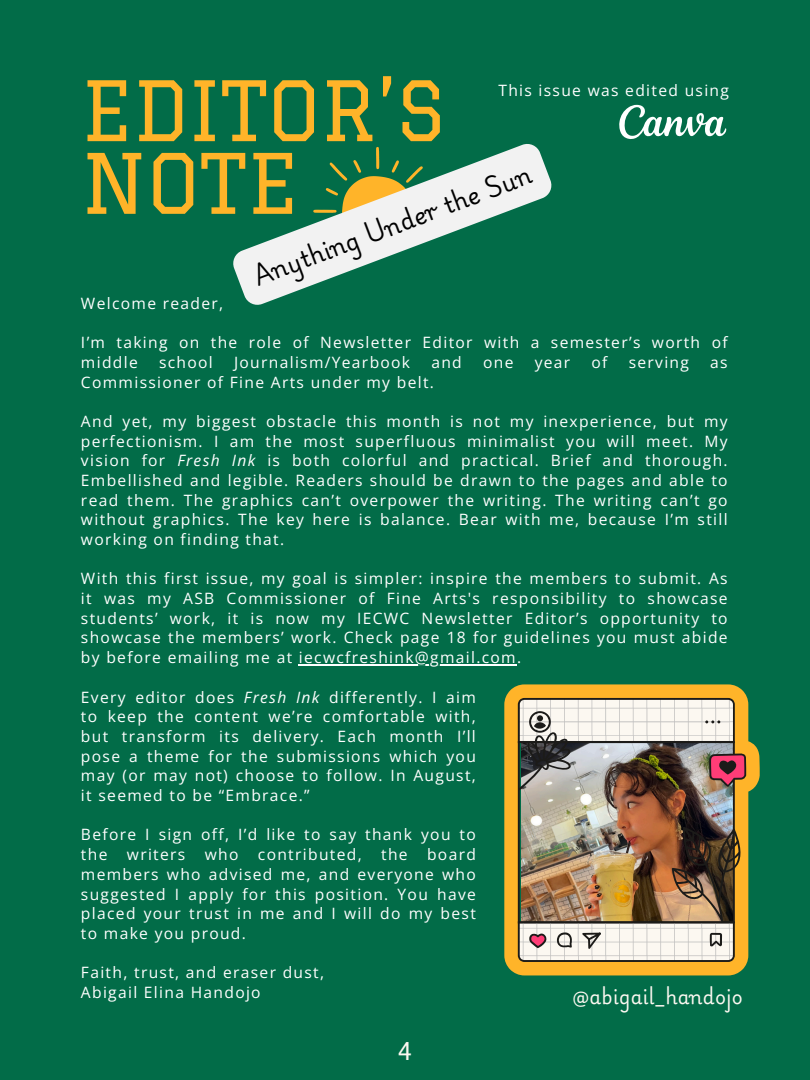
<style>
.page{position:relative;width:810px;height:1080px;background:#026c48}
.page>*{position:absolute;margin:0;border:0;box-sizing:border-box;transform-origin:0 0}
.t1{font:81.25px/72.6px "Graduate";color:#ffb429}
.t2{font:25px "Lucida Console W1 G";color:#fcf8f1}
.t3{font:22.81px "Playwrite US Modern";color:#000}
.t4{font:18.75px "Playwrite US Modern";letter-spacing:.02em;color:#fcf8f1}
.t5{font:15.62px/19.7px "Open Sans";letter-spacing:.085em;color:#fff;text-align:justify}
.s1{font-style:italic}
</style>
<div class="page">
<svg style="left:233px;top:144px;width:319px;height:161px"></svg>
<svg style="left:504px;top:684px;width:256px;height:291px;fill:#ffb429"></svg>
<svg style="left:735px;top:787px;width:10px;height:160px"></svg>
<svg style="left:735px;top:753px;width:11px;height:34px"></svg>
<img style="left:518px;top:698px;width:217px;height:264px">
<img style="left:672px;top:827px;width:71px;height:96px">
<svg style="left:518px;top:711px;width:53px;height:79px;background:#8c8c89"></svg>
<hr style="left:299px;top:664px;width:218px;height:1px;background:#fff">
<svg style="left:619px;top:104px;width:108px;height:35px"></svg>
<p class="t1" style="left:81px;top:74px;width:366px">EDITOR’S<br>NOTE</p>
<p class="t5" style="left:498px;top:80px;width:232px">This issue was edited using</p>
<p class="t3" style="left:251px;top:267px;width:296px;rotate:-21deg">Anything Under the Sun</p>
<p class="t5" style="left:81px;top:293px;width:144px">Welcome reader,</p>
<p class="t5" style="left:81px;top:332px;width:648px">I’m taking on the role of Newsletter Editor with a semester’s worth of middle</p>
<p class="t5" style="left:159px;top:352px;width:55px">school</p>
<p class="t5" style="left:234px;top:352px;width:178px">Journalism/Yearbook</p>
<p class="t5" style="left:431px;top:352px;width:32px">and</p>
<p class="t5" style="left:483px;top:352px;width:32px">one</p>
<p class="t5" style="left:535px;top:352px;width:37px">year</p>
<p class="t5" style="left:592px;top:352px;width:17px">of</p>
<p class="t5" style="left:629px;top:352px;width:62px">serving</p>
<p class="t5" style="left:710px;top:352px;width:19px">as</p>
<p class="t5" style="left:81px;top:372px;width:355px">Commissioner of Fine Arts under my belt.</p>
<p class="t5" style="left:81px;top:411px;width:648px">And yet, my biggest obstacle this month is not my inexperience, but my perfectionism. I am the most superfluous minimalist you will meet. My vision for <span class="s1">Fresh Ink</span> is both colorful and practical. Brief and thorough.<br>Embellished and legible. Readers should be drawn to the pages and able to read them. The graphics can’t overpower the writing. The writing can’t go without graphics. The key here is balance. Bear with me, because I’m still working on finding that.</p>
<p class="t5" style="left:81px;top:568px;width:648px">With this first issue, my goal is simpler: inspire the members to submit. As it was my ASB Commissioner of Fine Arts's responsibility to showcase students’ work, it is now my IECWC Newsletter Editor’s opportunity to showcase the members’ work. Check page 18 for guidelines you must abide by before emailing me at iecwcfreshink@gmail.com.</p>
<p class="t5" style="left:81px;top:687px;width:396px">Every editor does <span class="s1">Fresh Ink</span> differently. I aim to keep the content we’re comfortable with, but transform its delivery. Each month I’ll pose a theme for the submissions which you may (or may not) choose to follow. In August, it seemed to be “Embrace.”</p>
<p class="t5" style="left:81px;top:825px;width:396px">Before I sign off, I’d like to say thank you to the writers who contributed, the board members who advised me, and everyone who suggested I apply for this position. You have placed your trust in me and I will do my best to make you proud.</p>
<p class="t5" style="left:81px;top:962px;width:245px">Faith, trust, and eraser dust,</p>
<p class="t5" style="left:81px;top:982px;width:181px">Abigail Elina Handojo</p>
<p class="t2" style="left:397px;top:1040px;width:17px">4</p>
<p class="t4" style="left:573px;top:987px;width:172px">@abigail_handojo</p>
</div>
